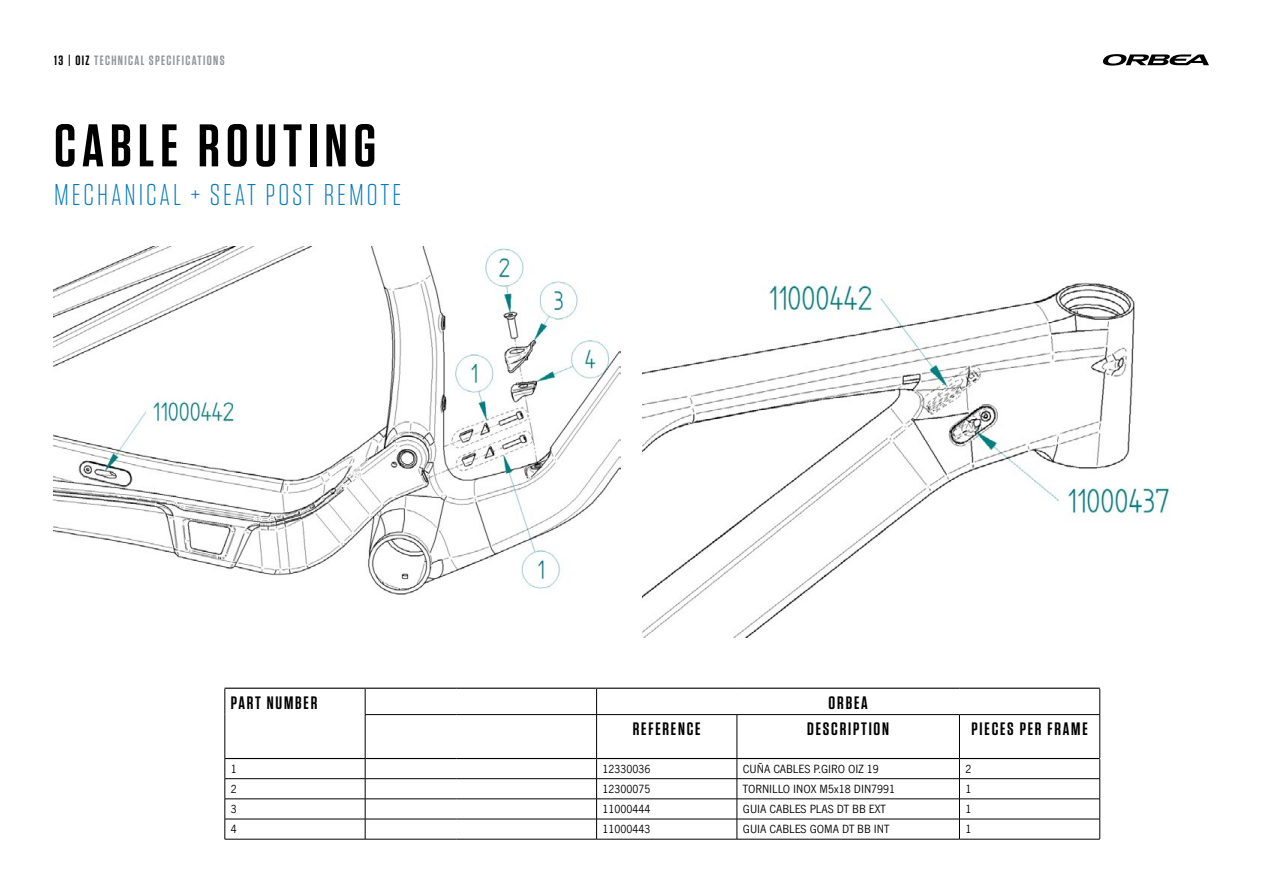
<style>
.page{position:relative;width:1263px;height:893px;background:#fff}
.page>*{position:absolute;margin:0;border:0;box-sizing:border-box;transform-origin:0 0}
.t1{font:600 60px "Tungsten";letter-spacing:.1em;color:#000}
.t2{font:300 30px "Tungsten";letter-spacing:.1em;color:#0079c1}
.t3{font:600 18px "Tungsten";letter-spacing:.1em;color:#000}
.t4{font:600 13.5px "Tungsten";letter-spacing:.1em;color:#939598}
.t5{font:12px "News Gothic Com";color:#000}
.s1{color:#000}
</style>
<div class="page">
<svg style="left:1103px;top:54px;width:106px;height:12px"></svg>
<svg style="left:225px;top:689px;width:1px;height:26px"></svg>
<hr style="left:225px;top:715px;width:1px;height:43px;background:#000">
<svg style="left:365px;top:689px;width:1px;height:25px"></svg>
<svg style="left:596px;top:689px;width:1px;height:25px"></svg>
<svg style="left:1099px;top:689px;width:1px;height:25px"></svg>
<hr style="left:365px;top:714px;width:91px;height:1px;background:#000">
<hr style="left:365px;top:715px;width:1px;height:43px;background:#000">
<hr style="left:456px;top:714px;width:141px;height:1px;background:#000">
<hr style="left:597px;top:714px;width:140px;height:1px;background:#000">
<hr style="left:596px;top:715px;width:1px;height:43px;background:#000">
<hr style="left:737px;top:714px;width:222px;height:1px;background:#000">
<hr style="left:737px;top:715px;width:1px;height:43px;background:#000">
<hr style="left:959px;top:714px;width:141px;height:1px;background:#000">
<hr style="left:959px;top:715px;width:1px;height:43px;background:#000">
<hr style="left:1099px;top:715px;width:1px;height:43px;background:#000">
<hr style="left:225px;top:778px;width:140px;height:1px;background:#000">
<hr style="left:365px;top:778px;width:91px;height:1px;background:#000">
<hr style="left:456px;top:778px;width:141px;height:1px;background:#000">
<hr style="left:597px;top:778px;width:140px;height:1px;background:#000">
<hr style="left:737px;top:778px;width:222px;height:1px;background:#000">
<hr style="left:959px;top:778px;width:141px;height:1px;background:#000">
<hr style="left:225px;top:799px;width:140px;height:1px;background:#000">
<hr style="left:365px;top:799px;width:91px;height:1px;background:#000">
<hr style="left:456px;top:799px;width:141px;height:1px;background:#000">
<hr style="left:597px;top:799px;width:140px;height:1px;background:#000">
<hr style="left:737px;top:799px;width:222px;height:1px;background:#000">
<hr style="left:959px;top:799px;width:141px;height:1px;background:#000">
<hr style="left:225px;top:819px;width:140px;height:1px;background:#000">
<svg style="left:225px;top:759px;width:1px;height:80px"></svg>
<hr style="left:365px;top:819px;width:91px;height:1px;background:#000">
<svg style="left:365px;top:759px;width:1px;height:80px"></svg>
<hr style="left:456px;top:819px;width:141px;height:1px;background:#000">
<hr style="left:597px;top:819px;width:140px;height:1px;background:#000">
<svg style="left:596px;top:759px;width:1px;height:80px"></svg>
<hr style="left:737px;top:819px;width:222px;height:1px;background:#000">
<svg style="left:737px;top:759px;width:1px;height:80px"></svg>
<hr style="left:959px;top:819px;width:141px;height:1px;background:#000">
<svg style="left:959px;top:759px;width:1px;height:80px"></svg>
<svg style="left:1099px;top:759px;width:1px;height:80px"></svg>
<hr style="left:225px;top:839px;width:140px;height:1px;background:#000">
<hr style="left:365px;top:839px;width:91px;height:1px;background:#000">
<hr style="left:456px;top:839px;width:141px;height:1px;background:#000">
<hr style="left:597px;top:839px;width:140px;height:1px;background:#000">
<hr style="left:737px;top:839px;width:222px;height:1px;background:#000">
<hr style="left:959px;top:839px;width:141px;height:1px;background:#000">
<hr style="left:225px;top:688px;width:140px;height:1px;background:#000">
<hr style="left:225px;top:758px;width:140px;height:1px;background:#000">
<hr style="left:365px;top:688px;width:91px;height:1px;background:#000">
<hr style="left:456px;top:688px;width:141px;height:1px;background:#000">
<hr style="left:597px;top:688px;width:140px;height:1px;background:#000">
<hr style="left:737px;top:688px;width:222px;height:1px;background:#000">
<hr style="left:959px;top:688px;width:141px;height:1px;background:#000">
<hr style="left:365px;top:758px;width:91px;height:1px;background:#000">
<hr style="left:456px;top:758px;width:141px;height:1px;background:#000">
<hr style="left:597px;top:758px;width:140px;height:1px;background:#000">
<hr style="left:737px;top:758px;width:222px;height:1px;background:#000">
<hr style="left:959px;top:758px;width:141px;height:1px;background:#000">
<img style="left:53px;top:247px;width:568px;height:348px">
<img style="left:642px;top:282px;width:528px;height:355px">
<p class="t4" style="left:54px;top:53px;width:172px"><span class="s1">13 | OIZ</span> TECHNICAL SPECIFICATIONS</p>
<h1 class="t1" style="left:54px;top:114px;width:324px">CABLE ROUTING</h1>
<h2 class="t2" style="left:54px;top:180px;width:349px">MECHANICAL + SEAT POST REMOTE</h2>
<h3 class="t3" style="left:231px;top:693px;width:88px">PART NUMBER</h3>
<h3 class="t3" style="left:829px;top:693px;width:41px">ORBEA</h3>
<h3 class="t3" style="left:633px;top:719px;width:69px">REFERENCE</h3>
<h3 class="t3" style="left:807px;top:719px;width:83px">DESCRIPTION</h3>
<h3 class="t3" style="left:971px;top:719px;width:118px">PIECES PER FRAME</h3>
<p class="t5" style="left:231px;top:762px;width:7px">1</p>
<p class="t5" style="left:603px;top:762px;width:49px">12330036</p>
<p class="t5" style="left:743px;top:762px;width:138px">CUÑA CABLES P.GIRO OIZ 19</p>
<p class="t5" style="left:965px;top:762px;width:7px">2</p>
<p class="t5" style="left:231px;top:782px;width:7px">2</p>
<p class="t5" style="left:603px;top:782px;width:49px">12300075</p>
<p class="t5" style="left:743px;top:782px;width:154px">TORNILLO INOX M5x18 DIN7991</p>
<p class="t5" style="left:965px;top:782px;width:7px">1</p>
<p class="t5" style="left:231px;top:803px;width:7px">3</p>
<p class="t5" style="left:603px;top:803px;width:49px">11000444</p>
<p class="t5" style="left:743px;top:803px;width:144px">GUIA CABLES PLAS DT BB EXT</p>
<p class="t5" style="left:965px;top:803px;width:7px">1</p>
<p class="t5" style="left:231px;top:823px;width:7px">4</p>
<p class="t5" style="left:603px;top:823px;width:49px">11000443</p>
<p class="t5" style="left:743px;top:823px;width:148px">GUIA CABLES GOMA DT BB INT</p>
<p class="t5" style="left:965px;top:823px;width:7px">1</p>
</div>
